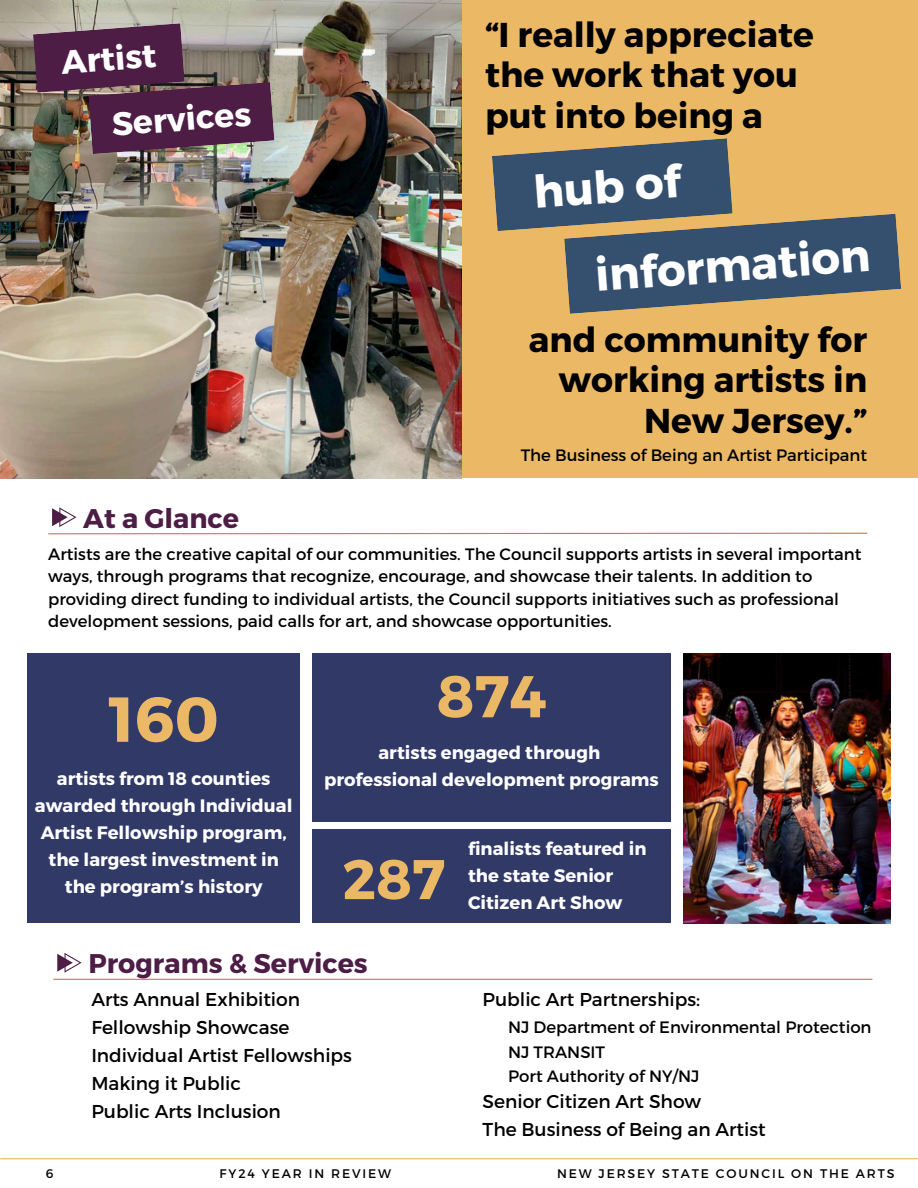
<style>
.page{position:relative;width:918px;height:1188px;background:#fff}
.page>*{position:absolute;margin:0;border:0;box-sizing:border-box;transform-origin:0 0}
.t1{font:700 63.3px "Montserrat";color:#ebb865}
.t2{font:700 58.8px "Montserrat";color:#ebb865}
.t3{font:700 55.8px "Montserrat";color:#ebb865}
.t4{font:700 45px "Montserrat";color:#fff}
.t5{font:700 34.5px/40.5px "Montserrat";color:#000}
.t6{font:700 33px "Montserrat";color:#fff}
.t7{font:700 27px "Montserrat";color:#4d1d46}
.t8{font:18.6px/28.2px "Montserrat";color:#000}
.t9{font:700 18px/27px "Montserrat";color:#fff;text-align:center}
.t10{font:16.5px/22.5px "Montserrat";color:#000}
.t11{font:12.45px "Montserrat";letter-spacing:.15em;color:#000}
</style>
<div class="page">
<hr style="left:0;top:1158px;width:918px;height:1px;background:#ebb865">
<div style="left:28px;top:654px;width:272px;height:269px;background:#313967"></div>
<div style="left:312px;top:654px;width:359px;height:168px;background:#313967"></div>
<img style="left:683px;top:654px;width:207px;height:270px">
<div style="left:312px;top:829px;width:359px;height:94px;background:#313967"></div>
<hr style="left:53px;top:979px;width:819px;height:1px;background:#dc7049">
<svg style="left:57px;top:953px;width:25px;height:20px"></svg>
<div style="left:0;top:0;width:918px;height:478px;background:#ebb865"></div>
<img style="left:0;top:0;width:461px;height:479px">
<svg style="left:492px;top:138px;width:409px;height:176px"></svg>
<img style="left:33px;top:23px;width:241px;height:131px">
<svg style="left:48px;top:507px;width:820px;height:28px"></svg>
<p class="t6" style="left:60px;top:41px;width:97px;rotate:-4deg">Artist</p>
<p class="t6" style="left:110px;top:102px;width:141px;rotate:-4deg">Services</p>
<h6 class="t5" style="left:485px;top:12px;width:330px">“I really appreciate the work that you put into being a</h6>
<p class="t4" style="left:532px;top:163px;width:149px;rotate:-4deg">hub of</p>
<p class="t4" style="left:593px;top:246px;width:277px;rotate:-4deg">information</p>
<p class="t5" style="left:529px;top:317px;width:340px;text-align:right">and community for working artists in<br>New Jersey.”</p>
<p class="t10" style="left:521px;top:443px;width:348px">The Business of Being an Artist Participant</p>
<p class="t7" style="left:83px;top:501px;width:157px">At a Glance</p>
<p class="t10" style="left:48px;top:542px;width:815px">Artists are the creative capital of our communities. The Council supports artists in several important ways, through programs that recognize, encourage, and showcase their talents. In addition to providing direct funding to individual artists, the Council supports initiatives such as professional development sessions, paid calls for art, and showcase opportunities.</p>
<h3 class="t1" style="left:108px;top:678px;width:112px">160</h3>
<h3 class="t9" style="left:35px;top:764px;width:259px">artists from 18 counties awarded through Individual<br>Artist Fellowship program, the largest investment in the program’s history</h3>
<h2 class="t2" style="left:437px;top:658px;width:111px">874</h2>
<h2 class="t9" style="left:324px;top:738px;width:336px">artists engaged through professional development programs</h2>
<h3 class="t3" style="left:343px;top:843px;width:104px">287</h3>
<p class="t9" style="left:468px;top:834px;width:180px;text-align:left">finalists featured in the state Senior<br>Citizen Art Show</p>
<p class="t7" style="left:88px;top:946px;width:281px">Programs &amp; Services</p>
<h4 class="t8" style="left:91px;top:984px;width:210px">Arts Annual Exhibition</h4>
<p class="t8" style="left:91px;top:1012px;width:262px">Fellowship Showcase<br>Individual Artist Fellowships<br>Making it Public<br>Public Arts Inclusion</p>
<p class="t8" style="left:483px;top:984px;width:219px">Public Art Partnerships:</p>
<h5 class="t10" style="left:508px;top:1015px;width:365px">NJ Department of Environmental Protection</h5>
<h5 class="t10" style="left:508px;top:1040px;width:99px">NJ TRANSIT</h5>
<h1 class="t10" style="left:508px;top:1064px;width:193px">Port Authority of NY/NJ</h1>
<h5 class="t8" style="left:483px;top:1087px;width:220px">Senior Citizen Art Show</h5>
<p class="t8" style="left:483px;top:1115px;width:285px">The Business of Being an Artist</p>
<h3 class="t11" style="left:46px;top:1166px;width:9px">6</h3>
<h3 class="t11" style="left:220px;top:1166px;width:173px">FY24 YEAR IN REVIEW</h3>
<p class="t11" style="left:557px;top:1166px;width:339px">NEW JERSEY STATE COUNCIL ON THE ARTS</p>
</div>
